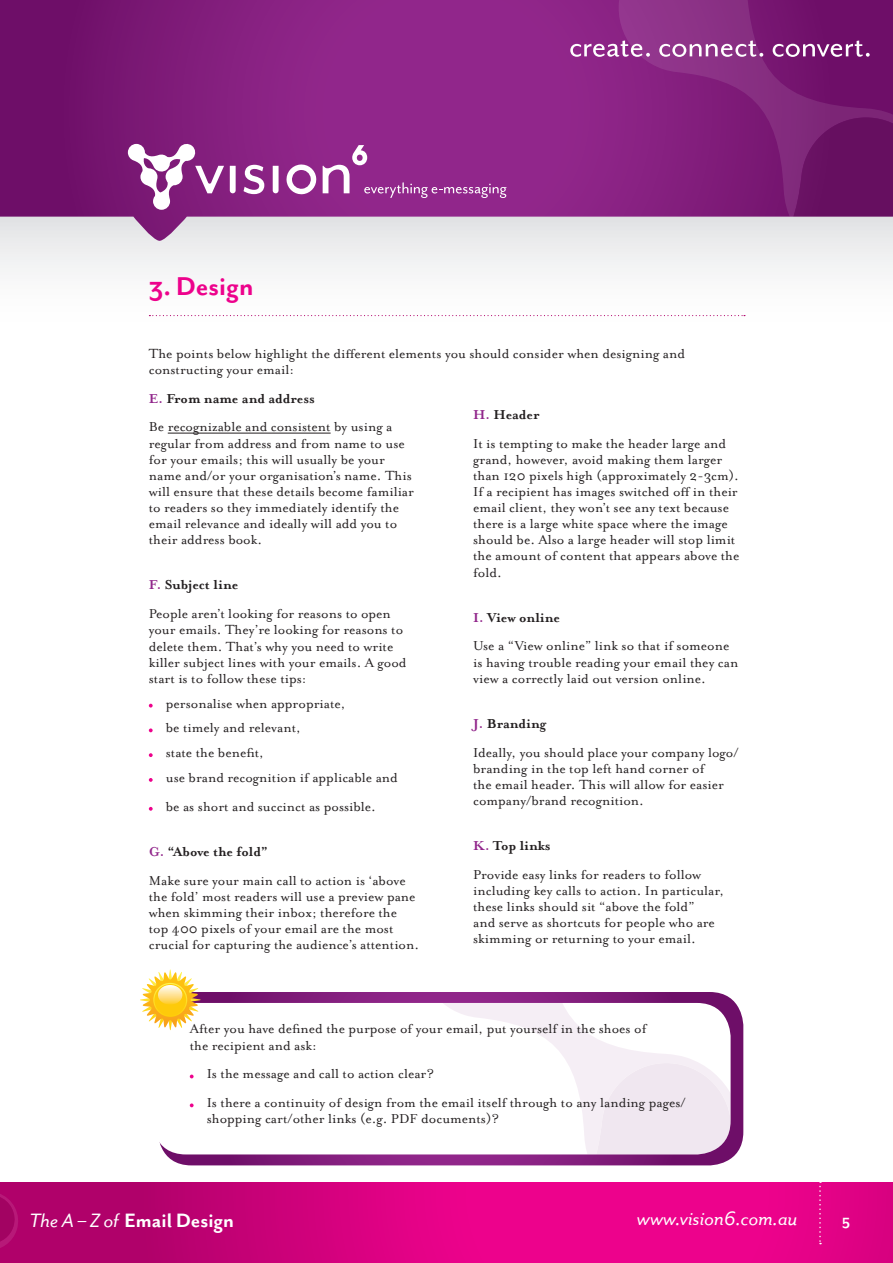
<style>
.page{position:relative;width:893px;height:1263px;background:#fff}
.page>*{position:absolute;margin:0;border:0;box-sizing:border-box;transform-origin:0 0}
.Heading_1{font:30px "Mr Eaves San B";color:#ed028c}
.t1{font:22.5px "Mr Eaves San B";color:#fff}
.t2{font:22.5px "Mr Eaves San Alt RI";color:#fff}
.t3{font:16.5px "Mr Eaves San B";color:#fff}
.Body{font:15px/16.2px "Mrs Eaves Roman";color:#231f20}
.Pink_Bulllets{font:15px "Mrs Eaves Roman";color:#231f20}
.Body-2{font:700 15px "Mrs Eaves";color:#231f20}
.Pink_Bulllets-2{font:700 15px "Mrs Eaves";color:#231f20}
.s1{color:#91268b}
.s2{font-family:"Mr Eaves San Alt RI"}
</style>
<div class="page">
<div style="left:0;top:216px;width:893px;height:344px;background:linear-gradient(to bottom,#f6f7f7,#fff)"></div>
<svg style="left:0;top:1182px;width:893px;height:81px;background:#d70180"></svg>
<svg style="left:0;top:1182px;width:20px;height:68px"></svg>
<svg style="left:819px;top:1182px;width:2px;height:62px"></svg>
<svg style="left:0;top:0;width:611px;height:241px;background:#90358b"></svg>
<svg style="left:611px;top:0;width:282px;height:117px;background:#7e1f78"></svg>
<svg style="left:607px;top:117px;width:286px;height:124px;background:#8e428a"></svg>
<svg style="left:128px;top:143px;width:378px;height:67px;background:#9c4497"></svg>
<svg style="left:570px;top:41px;width:80px;height:16px"></svg>
<svg style="left:659px;top:41px;width:104px;height:16px"></svg>
<svg style="left:773px;top:41px;width:97px;height:16px"></svg>
<svg style="left:149px;top:315px;width:596px;height:1px"></svg>
<hr style="left:168px;top:433px;width:163px;height:1px;background:#231f20">
<svg style="left:149px;top:704px;width:4px;height:3px"></svg>
<svg style="left:149px;top:728px;width:4px;height:4px"></svg>
<svg style="left:149px;top:753px;width:4px;height:4px"></svg>
<svg style="left:149px;top:778px;width:4px;height:4px"></svg>
<svg style="left:149px;top:807px;width:4px;height:4px"></svg>
<svg style="left:159px;top:992px;width:584px;height:173px;background:#85277f"></svg>
<div style="left:152px;top:1003px;width:579px;height:151px;background:#fff;border-radius:34px"></div>
<svg style="left:443px;top:1003px;width:288px;height:151px"></svg>
<div style="left:592px;top:1063px;width:139px;height:91px;background:#f0e7f0"></div>
<svg style="left:190px;top:1074px;width:4px;height:4px"></svg>
<svg style="left:190px;top:1103px;width:4px;height:4px"></svg>
<svg style="left:140px;top:969px;width:61px;height:62px"></svg>
<p class="Heading_1" style="left:149px;top:269px;width:106px">3. Design</p>
<p class="Body" style="left:149px;top:346px;width:538px">The points below highlight the different elements you should consider when designing and constructing your email:</p>
<p class="Body-2" style="left:149px;top:389px;width:168px"><span class="s1">E.</span> From name and address</p>
<p class="Body" style="left:149px;top:419px;width:267px">Be recognizable and consistent by using a regular from address and from name to use for your emails; this will usually be your name and/or your organisation’s name. This will ensure that these details become familiar to readers so they immediately identify the email relevance and ideally will add you to their address book.</p>
<p class="Body-2" style="left:149px;top:576px;width:91px"><span class="s1">F.</span> Subject line</p>
<p class="Body" style="left:149px;top:606px;width:259px">People aren’t looking for reasons to open your emails. They’re looking for reasons to delete them. That’s why you need to write killer subject lines with your emails. A good start is to follow these tips:</p>
<p class="Pink_Bulllets" style="left:166px;top:695px;width:181px">personalise when appropriate,</p>
<p class="Pink_Bulllets" style="left:166px;top:720px;width:136px">be timely and relevant,</p>
<p class="Pink_Bulllets" style="left:166px;top:744px;width:100px">state the benefit,</p>
<p class="Pink_Bulllets" style="left:166px;top:769px;width:234px">use brand recognition if applicable and</p>
<p class="Pink_Bulllets" style="left:166px;top:798px;width:212px">be as short and succinct as possible.</p>
<p class="Pink_Bulllets-2" style="left:149px;top:843px;width:120px"><span class="s1">G.</span> “Above the fold”</p>
<p class="Body" style="left:149px;top:872px;width:272px">Make sure your main call to action is ‘above the fold’ most readers will use a preview pane when skimming their inbox; therefore the top 400 pixels of your email are the most crucial for capturing the audience’s attention.</p>
<p class="Body-2" style="left:473px;top:406px;width:68px"><span class="s1">H.</span> Header</p>
<p class="Body" style="left:473px;top:435px;width:268px">It is tempting to make the header large and grand, however, avoid making them larger than 120 pixels high (approximately 2-3cm).<br>If a recipient has images switched off in their email client, they won’t see any text because there is a large white space where the image should be. Also a large header will stop limit the amount of content that appears above the fold.</p>
<p class="Body-2" style="left:473px;top:608px;width:88px"><span class="s1">I.</span> View online</p>
<p class="Body" style="left:473px;top:638px;width:267px">Use a “View online” link so that if someone is having trouble reading your email they can view a correctly laid out version online.</p>
<p class="Body-2" style="left:473px;top:715px;width:75px"><span class="s1">J.</span> Branding</p>
<p class="Body" style="left:473px;top:744px;width:267px">Ideally, you should place your company logo/ branding in the top left hand corner of<br>the email header. This will allow for easier company/brand recognition.</p>
<p class="Body-2" style="left:473px;top:837px;width:79px"><span class="s1">K.</span> Top links</p>
<p class="Body" style="left:473px;top:866px;width:253px">Provide easy links for readers to follow including key calls to action. In particular, these links should sit “above the fold”<br>and serve as shortcuts for people who are skimming or returning to your email.</p>
<p class="Body" style="left:190px;top:1021px;width:458px">After you have defined the purpose of your email, put yourself in the shoes of the recipient and ask:</p>
<p class="Body" style="left:207px;top:1066px;width:229px">Is the message and call to action clear?</p>
<p class="Body" style="left:207px;top:1095px;width:480px">Is there a continuity of design from the email itself through to any landing pages/ shopping cart/other links (e.g. PDF documents)?</p>
<p class="t1" style="left:29px;top:1207px;width:206px"><span class="s2">The A – Z of</span> Email Design</p>
<p class="t2" style="left:637px;top:1206px;width:162px">www.vision6.com.au</p>
<p class="t3" style="left:842px;top:1210px;width:9px">5</p>
</div>
